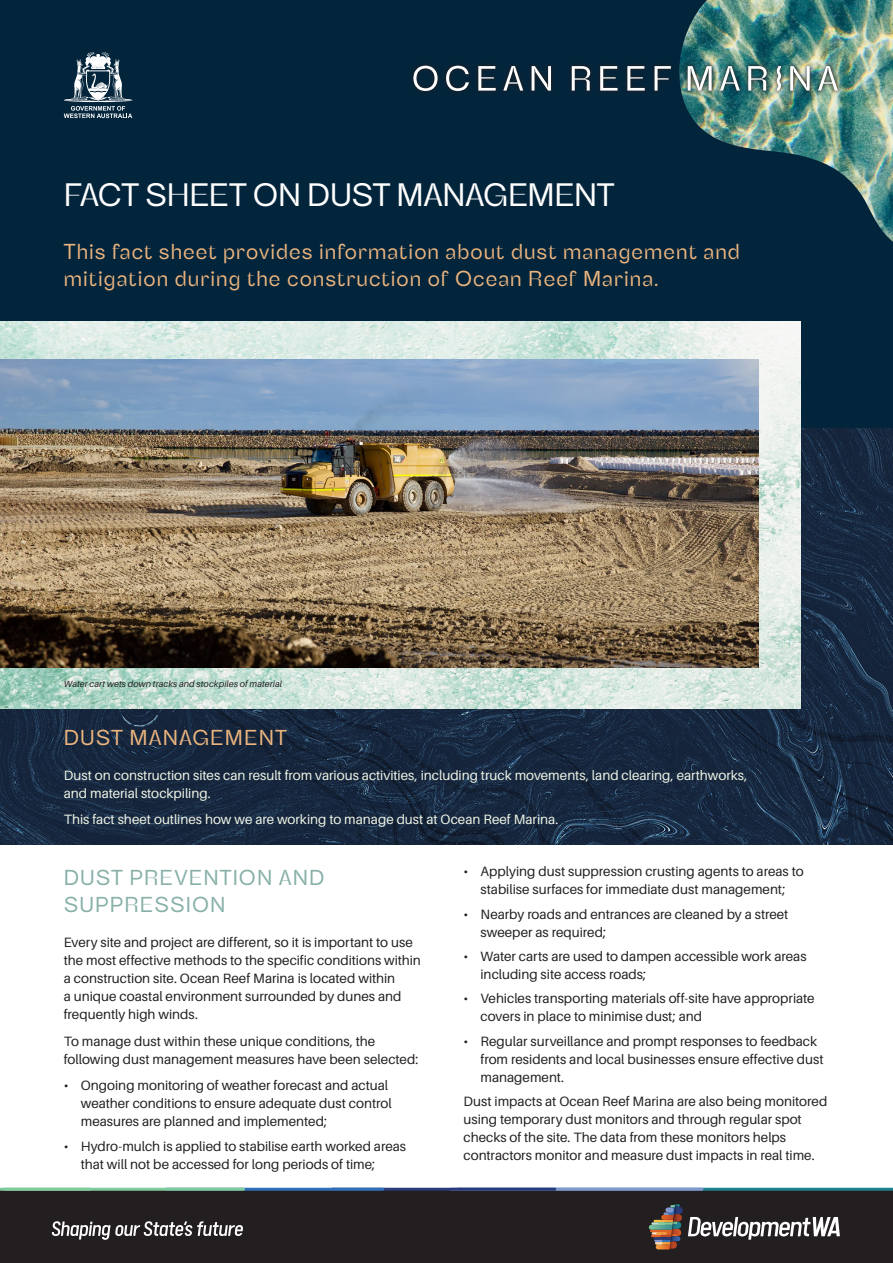
<style>
.page{position:relative;width:893px;height:1263px;background:#fff}
.page>*{position:absolute;margin:0;border:0;box-sizing:border-box;transform-origin:0 0}
.Headline{font:31.5px "Benetti Grotesk";letter-spacing:-.01em;color:#fff}
.Subhead_1-14pt{font:21px/27px "Benetti Grotesk";letter-spacing:.05em;color:#edb57e}
.Subhead_1-14pt-2{font:21px/27px "Benetti Grotesk";letter-spacing:.05em;color:#87b0a8}
.body_copy{font:13.5px/18px "Aileron";color:#231f20}
.body_copy-2{font:13.5px/18px "Aileron";color:#eff4e6}
.body_copy-3{font:italic 9px "Aileron";letter-spacing:.015em;color:#231f20}
</style>
<div class="page">
<img style="left:0;top:427px;width:893px;height:417px">
<div style="left:0;top:0;width:893px;height:427px;background:#03253c"></div>
<svg style="left:64px;top:52px;width:68px;height:66px"></svg>
<img style="left:0;top:321px;width:800px;height:387px">
<img style="left:680px;top:0;width:213px;height:242px">
<div style="left:409px;top:61px;width:433px;height:35px;background:#231f20;opacity:.9"></div>
<svg style="left:720px;top:66px;width:20px;height:25px"></svg>
<svg style="left:818px;top:66px;width:20px;height:25px"></svg>
<svg style="left:600px;top:66px;width:17px;height:25px"></svg>
<svg style="left:777px;top:66px;width:4px;height:25px"></svg>
<svg style="left:688px;top:66px;width:24px;height:25px"></svg>
<svg style="left:655px;top:66px;width:16px;height:25px"></svg>
<svg style="left:572px;top:66px;width:18px;height:25px"></svg>
<svg style="left:478px;top:66px;width:18px;height:25px"></svg>
<svg style="left:503px;top:66px;width:20px;height:25px"></svg>
<svg style="left:532px;top:66px;width:19px;height:25px"></svg>
<svg style="left:413px;top:66px;width:25px;height:25px"></svg>
<svg style="left:446px;top:66px;width:23px;height:25px"></svg>
<svg style="left:790px;top:66px;width:20px;height:25px"></svg>
<svg style="left:627px;top:66px;width:18px;height:25px"></svg>
<svg style="left:748px;top:66px;width:19px;height:25px"></svg>
<div style="left:0;top:1191px;width:893px;height:72px;background:#231f20"></div>
<svg style="left:649px;top:1204px;width:191px;height:45px"></svg>
<svg style="left:52px;top:1221px;width:191px;height:19px"></svg>
<hr style="left:457px;top:1188px;width:436px;height:3px;background:#1e818e">
<hr style="left:451px;top:1188px;width:251px;height:3px;background:#8197cd">
<hr style="left:332px;top:1188px;width:223px;height:3px;background:#2b3a79">
<hr style="left:166px;top:1188px;width:217px;height:3px;background:#3170b8">
<hr style="left:5px;top:1188px;width:239px;height:3px;background:#80ca9c">
<hr style="left:0;top:1188px;width:91px;height:3px;background:#80ca9c">
<img style="left:0;top:360px;width:758px;height:308px">
<p class="Headline" style="left:64px;top:177px;width:552px">FACT SHEET ON DUST MANAGEMENT</p>
<p class="Subhead_1-14pt" style="left:64px;top:239px;width:678px">This fact sheet provides information about dust management and mitigation during the construction of Ocean Reef Marina.</p>
<p class="body_copy-3" style="left:64px;top:678px;width:220px">Water cart wets down tracks and stockpiles of material</p>
<p class="Subhead_1-14pt" style="left:64px;top:724px;width:225px">DUST MANAGEMENT</p>
<p class="body_copy-2" style="left:64px;top:766px;width:685px">Dust on construction sites can result from various activities, including truck movements, land clearing, earthworks, and material stockpiling.</p>
<p class="body_copy-2" style="left:64px;top:811px;width:496px">This fact sheet outlines how we are working to manage dust at Ocean Reef Marina.</p>
<p class="Subhead_1-14pt-2" style="left:64px;top:865px;width:262px">DUST PREVENTION AND<br>SUPPRESSION</p>
<p class="body_copy" style="left:64px;top:934px;width:359px">Every site and project are different, so it is important to use the most effective methods to the specific conditions within a construction site. Ocean Reef Marina is located within<br>a unique coastal environment surrounded by dunes and frequently high winds.</p>
<p class="body_copy" style="left:64px;top:1032px;width:356px">To manage dust within these unique conditions, the following dust management measures have been selected:</p>
<p class="body_copy" style="left:81px;top:1077px;width:312px;text-indent:-17px">• Ongoing monitoring of weather forecast and actual weather conditions to ensure adequate dust control measures are planned and implemented;</p>
<p class="body_copy" style="left:81px;top:1137px;width:327px;text-indent:-17px">• Hydro-mulch is applied to stabilise earth worked areas that will not be accessed for long periods of time;</p>
<p class="body_copy" style="left:463px;top:863px;width:342px;text-align:center">• Applying dust suppression crusting agents to areas to stabilise surfaces for immediate dust management;</p>
<p class="body_copy" style="left:480px;top:905px;width:309px;text-indent:-17px">• Nearby roads and entrances are cleaned by a street sweeper as required;</p>
<p class="body_copy" style="left:480px;top:947px;width:327px;text-indent:-17px">• Water carts are used to dampen accessible work areas including site access roads;</p>
<p class="body_copy" style="left:480px;top:990px;width:336px;text-indent:-17px">• Vehicles transporting materials off-site have appropriate covers in place to minimise dust; and</p>
<p class="body_copy" style="left:480px;top:1032px;width:345px;text-indent:-17px">• Regular surveillance and prompt responses to feedback from residents and local businesses ensure effective dust management.</p>
<p class="body_copy" style="left:463px;top:1092px;width:365px">Dust impacts at Ocean Reef Marina are also being monitored using temporary dust monitors and through regular spot checks of the site. The data from these monitors helps contractors monitor and measure dust impacts in real time.</p>
</div>
